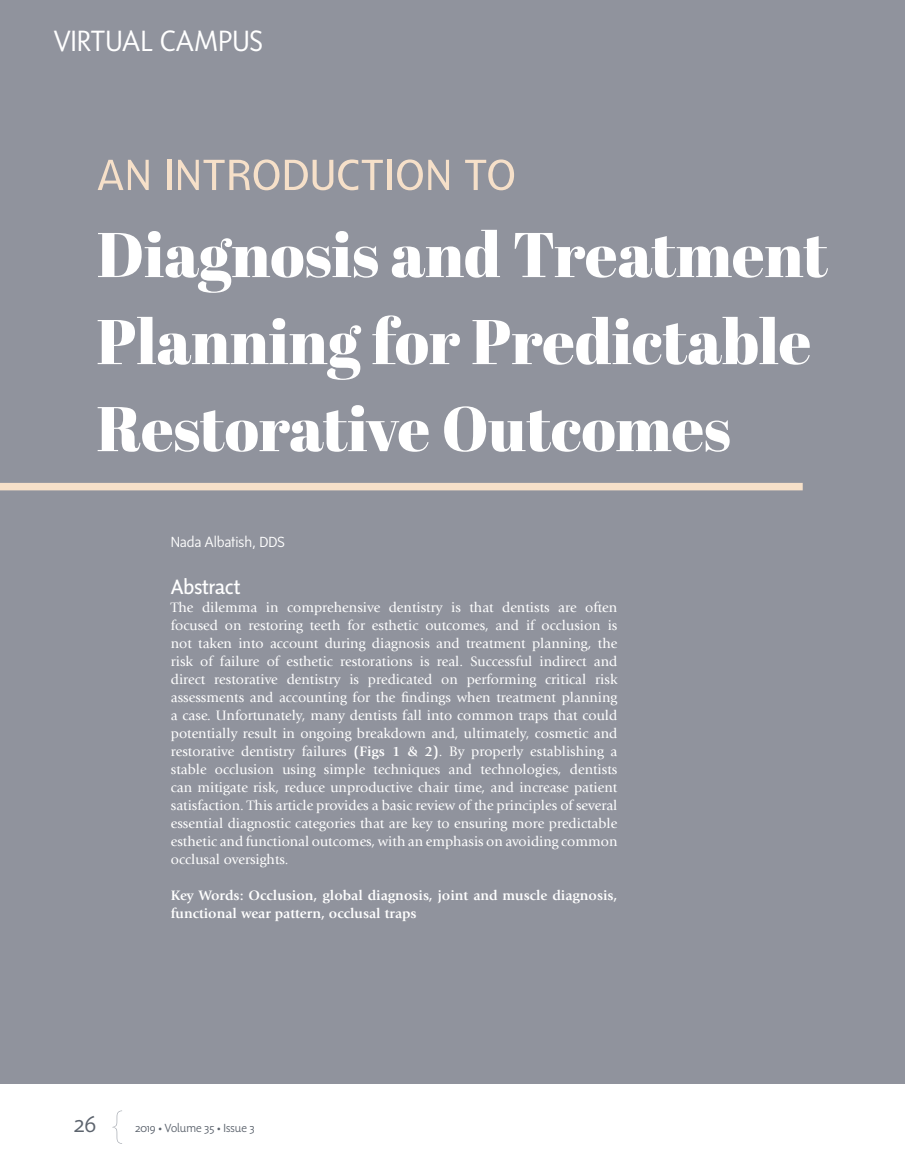
<style>
.page{position:relative;width:905px;height:1175px;background:#fff}
.page>*{position:absolute;margin:0;border:0;box-sizing:border-box;transform-origin:0 0}
.t1{font:63px/87px "Abril Fatface";color:#fff}
.t2{font:63px "Glametrix";color:#f6e0c9}
.t3{font:300 30px "Sensibility";color:#fff}
.t4{font:300 24px "Sense";color:#5d646e}
.t5{font:21px "Sensibility";color:#fff}
.t6{font:300 15px "Sense";color:#fff}
.t7{font:14.25px/18px "Giovanni Std";color:#fff;text-align:justify}
.t8{font:700 14.25px/18px "Giovanni Std";color:#fff}
.t9{font:300 12px "Sensibility";color:#5d646e}
.s1{font-weight:700}
.s2{font-family:"Sense"}
</style>
<div class="page">
<svg style="left:112px;top:1110px;width:10px;height:33px"></svg>
<div style="left:0;top:0;width:904px;height:1083px;background:#90939d"></div>
<div style="left:0;top:483px;width:802px;height:7px;background:#f6e0c9"></div>
<h2 class="t3" style="left:54px;top:24px;width:210px">VIRTUAL CAMPUS</h2>
<h1 class="t2" style="left:97px;top:145px;width:421px">AN INTRODUCTION TO</h1>
<h1 class="t1" style="left:97px;top:209px;width:732px">Diagnosis and Treatment<br>Planning for Predictable<br>Restorative Outcomes</h1>
<p class="t6" style="left:171px;top:533px;width:115px">Nada Albatish, DDS</p>
<h3 class="t5" style="left:171px;top:575px;width:71px">Abstract</h3>
<p class="t7" style="left:171px;top:599px;width:448px">The dilemma in comprehensive dentistry is that dentists are often focused on restoring teeth for esthetic outcomes, and if occlusion is not taken into account during diagnosis and treatment planning, the risk of failure of esthetic restorations is real. Successful indirect and direct restorative dentistry is predicated on performing critical risk assessments and accounting for the findings when treatment planning a case. Unfortunately, many dentists fall into common traps that could potentially result in ongoing breakdown and, ultimately, cosmetic and restorative dentistry failures <span class="s1">(Figs 1 &amp; 2)</span>. By properly establishing a stable occlusion using simple techniques and technologies, dentists can mitigate risk, reduce unproductive chair time, and increase patient satisfaction. This article provides a basic review of the principles of several essential diagnostic categories that are key to ensuring more predictable esthetic and functional outcomes, with an emphasis on avoiding common occlusal oversights.</p>
<p class="t8" style="left:171px;top:886px;width:448px">Key Words: Occlusion, global diagnosis, joint and muscle diagnosis, functional wear pattern, occlusal traps</p>
<h3 class="t4" style="left:74px;top:1110px;width:24px">26</h3>
<p class="t9" style="left:135px;top:1120px;width:121px"><span class="s2">2019 •</span> Volume 35 • Issue 3</p>
</div>
